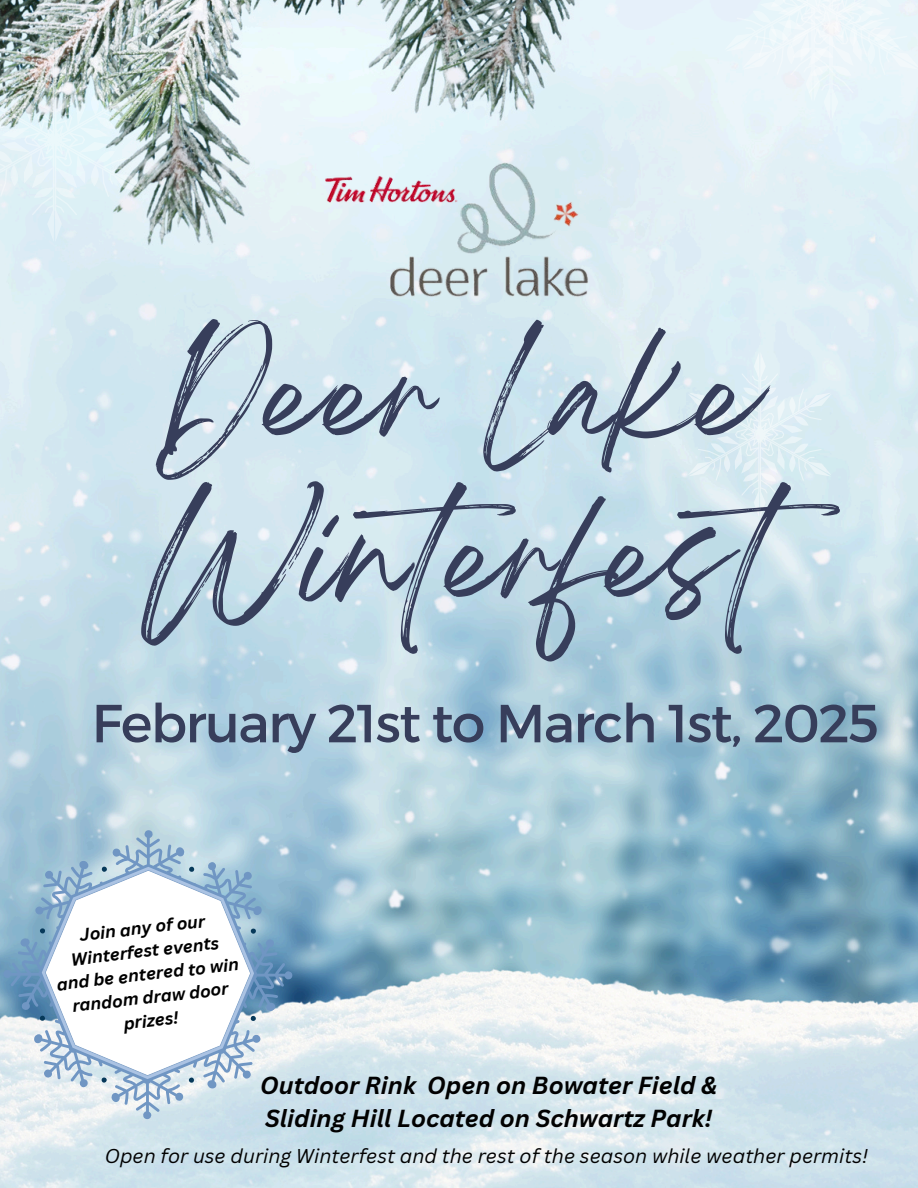
<style>
.page{position:relative;width:918px;height:1188px;background:#fff}
.page>*{position:absolute;margin:0;border:0;box-sizing:border-box;transform-origin:0 0}
.t1{font:115.95px/161.7px "Breathing";color:#373e5b}
.t2{font:53.55px "Montserrat";letter-spacing:-.03em;color:#373e5b}
.t3{font:italic 700 24px/32.7px "Canva Sans";color:#010101}
.t4{font:italic 19.5px "Canva Sans";color:#010101}
.t5{font:italic 700 17.1px/23.2px "Canva Sans";color:#000;text-align:center}
</style>
<div class="page">
<img style="left:0;top:0;width:918px;height:1188px">
<svg style="left:0;top:38px;width:144px;height:204px;background:#ccdbdc"></svg>
<svg style="left:688px;top:352px;width:144px;height:165px;background:#dbecf2"></svg>
<img style="left:297px;top:140px;width:322px;height:165px">
<div style="left:724px;top:0;width:194px;height:120px;background:#ebf5fa"></div>
<svg style="left:3px;top:830px;width:290px;height:290px;background:#b0cbdb"></svg>
<svg style="left:40px;top:867px;width:216px;height:216px;background:#aac3d6"></svg>
<svg style="left:42px;top:867px;width:212px;height:212px;background:#a0bdd3"></svg>
<svg style="left:45px;top:870px;width:206px;height:206px"></svg>
<p class="t1" style="left:144px;top:346px;width:751px">Deer Lake<br>Winterfest</p>
<p class="t2" style="left:92px;top:688px;width:789px">February 21st to March 1st, 2025</p>
<p class="t5" style="left:67px;top:925px;width:150px;rotate:-7deg">Join any of our<br>Winterfest events</p>
<h1 class="t5" style="left:55px;top:973px;width:185px;rotate:-7deg">and be entered to win</h1>
<p class="t5" style="left:71px;top:995px;width:159px;rotate:-7deg">random draw door prizes!</p>
<p class="t3" style="left:260px;top:1068px;width:459px">Outdoor Rink Open on Bowater Field &amp;<br>Sliding Hill Located on Schwartz Park!</p>
<p class="t4" style="left:105px;top:1142px;width:765px">Open for use during Winterfest and the rest of the season while weather permits!</p>
</div>
